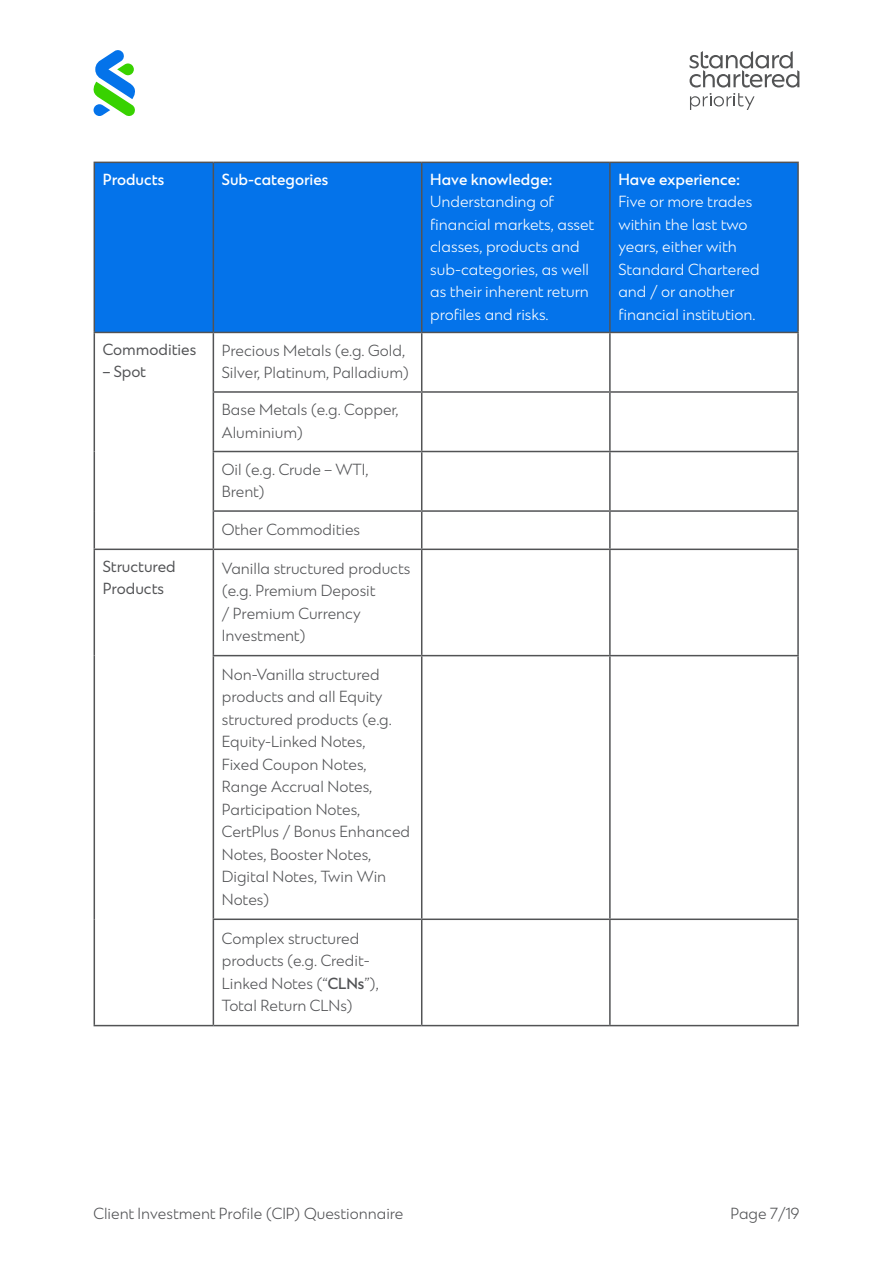
<style>
.page{position:relative;width:893px;height:1263px;background:#fff}
.page>*{position:absolute;margin:0;border:0;box-sizing:border-box;transform-origin:0 0}
.t1{font:300 15px/22.5px "SC Prosper Sans";color:#525355}
.t2{font:300 15px/22.5px "SC Prosper Sans";color:#fff}
.t3{font:500 15px "SC Prosper Sans";color:#fff}
.t4{font:15px/22.5px "SC Prosper Sans";color:#525355}
.s1{font-weight:500}
</style>
<div class="page">
<div style="left:95px;top:163px;width:702px;height:169px;background:#0473ea"></div>
<hr style="left:94px;top:162px;width:119px;height:1px;background:#525355">
<hr style="left:94px;top:163px;width:1px;height:169px;background:#525355">
<hr style="left:213px;top:162px;width:209px;height:1px;background:#525355">
<hr style="left:213px;top:163px;width:1px;height:169px;background:#525355">
<hr style="left:422px;top:162px;width:188px;height:1px;background:#525355">
<hr style="left:421px;top:163px;width:1px;height:169px;background:#525355">
<hr style="left:610px;top:162px;width:189px;height:1px;background:#525355">
<hr style="left:609px;top:163px;width:2px;height:169px;background:#525355">
<hr style="left:797px;top:163px;width:2px;height:169px;background:#525355">
<hr style="left:94px;top:332px;width:119px;height:1px;background:#525355">
<hr style="left:94px;top:333px;width:1px;height:59px;background:#525355">
<hr style="left:213px;top:332px;width:209px;height:1px;background:#525355">
<hr style="left:213px;top:333px;width:1px;height:58px;background:#525355">
<hr style="left:422px;top:332px;width:188px;height:1px;background:#525355">
<hr style="left:421px;top:333px;width:1px;height:58px;background:#525355">
<hr style="left:610px;top:332px;width:189px;height:1px;background:#525355">
<hr style="left:609px;top:333px;width:2px;height:58px;background:#525355">
<hr style="left:797px;top:333px;width:2px;height:58px;background:#525355">
<hr style="left:94px;top:392px;width:1px;height:59px;background:#525355">
<hr style="left:213px;top:391px;width:209px;height:2px;background:#525355">
<hr style="left:213px;top:393px;width:1px;height:58px;background:#525355">
<hr style="left:422px;top:391px;width:188px;height:2px;background:#525355">
<hr style="left:421px;top:393px;width:1px;height:58px;background:#525355">
<hr style="left:610px;top:391px;width:189px;height:2px;background:#525355">
<hr style="left:609px;top:393px;width:2px;height:58px;background:#525355">
<hr style="left:797px;top:393px;width:2px;height:58px;background:#525355">
<hr style="left:94px;top:451px;width:1px;height:60px;background:#525355">
<hr style="left:213px;top:451px;width:209px;height:1px;background:#525355">
<hr style="left:213px;top:452px;width:1px;height:58px;background:#525355">
<hr style="left:422px;top:451px;width:188px;height:1px;background:#525355">
<hr style="left:421px;top:452px;width:1px;height:58px;background:#525355">
<hr style="left:610px;top:451px;width:189px;height:1px;background:#525355">
<hr style="left:609px;top:452px;width:2px;height:58px;background:#525355">
<hr style="left:797px;top:452px;width:2px;height:58px;background:#525355">
<hr style="left:94px;top:511px;width:1px;height:38px;background:#525355">
<hr style="left:213px;top:510px;width:209px;height:2px;background:#525355">
<hr style="left:213px;top:512px;width:1px;height:37px;background:#525355">
<hr style="left:422px;top:510px;width:188px;height:2px;background:#525355">
<hr style="left:421px;top:512px;width:1px;height:37px;background:#525355">
<hr style="left:610px;top:510px;width:189px;height:2px;background:#525355">
<hr style="left:609px;top:512px;width:2px;height:37px;background:#525355">
<hr style="left:797px;top:512px;width:2px;height:37px;background:#525355">
<hr style="left:94px;top:549px;width:119px;height:1px;background:#525355">
<hr style="left:94px;top:550px;width:1px;height:106px;background:#525355">
<hr style="left:213px;top:549px;width:209px;height:1px;background:#525355">
<hr style="left:213px;top:550px;width:1px;height:105px;background:#525355">
<hr style="left:422px;top:549px;width:188px;height:1px;background:#525355">
<hr style="left:421px;top:550px;width:1px;height:105px;background:#525355">
<hr style="left:610px;top:549px;width:189px;height:1px;background:#525355">
<hr style="left:609px;top:550px;width:2px;height:105px;background:#525355">
<hr style="left:797px;top:550px;width:2px;height:105px;background:#525355">
<hr style="left:94px;top:656px;width:1px;height:263px;background:#525355">
<hr style="left:213px;top:655px;width:209px;height:1px;background:#525355">
<hr style="left:213px;top:656px;width:1px;height:262px;background:#525355">
<hr style="left:422px;top:655px;width:188px;height:1px;background:#525355">
<hr style="left:421px;top:656px;width:1px;height:262px;background:#525355">
<hr style="left:610px;top:655px;width:189px;height:1px;background:#525355">
<hr style="left:609px;top:656px;width:2px;height:262px;background:#525355">
<hr style="left:797px;top:656px;width:2px;height:262px;background:#525355">
<hr style="left:94px;top:919px;width:1px;height:106px;background:#525355">
<hr style="left:213px;top:918px;width:209px;height:2px;background:#525355">
<hr style="left:213px;top:920px;width:1px;height:105px;background:#525355">
<hr style="left:422px;top:918px;width:188px;height:2px;background:#525355">
<hr style="left:421px;top:920px;width:1px;height:105px;background:#525355">
<hr style="left:610px;top:918px;width:189px;height:2px;background:#525355">
<hr style="left:609px;top:920px;width:2px;height:105px;background:#525355">
<hr style="left:797px;top:920px;width:2px;height:105px;background:#525355">
<hr style="left:94px;top:1025px;width:119px;height:1px;background:#525355">
<hr style="left:213px;top:1025px;width:209px;height:1px;background:#525355">
<hr style="left:422px;top:1025px;width:188px;height:1px;background:#525355">
<hr style="left:610px;top:1025px;width:189px;height:1px;background:#525355">
<svg style="left:690px;top:51px;width:109px;height:59px"></svg>
<svg style="left:94px;top:50px;width:41px;height:66px"></svg>
<p class="t3" style="left:103px;top:168px;width:63px">Products</p>
<p class="t3" style="left:222px;top:168px;width:108px">Sub-categories</p>
<p class="t3" style="left:430px;top:168px;width:124px">Have knowledge:</p>
<p class="t2" style="left:430px;top:190px;width:166px">Understanding of financial markets, asset classes, products and sub-categories, as well as their inherent return profiles and risks.</p>
<p class="t4" style="left:103px;top:338px;width:95px">Commodities</p>
<p class="t4" style="left:103px;top:360px;width:45px">– Spot</p>
<p class="t1" style="left:222px;top:339px;width:189px">Precious Metals (e.g. Gold,<br>Silver, Platinum, Palladium)</p>
<p class="t1" style="left:222px;top:398px;width:178px">Base Metals (e.g. Copper,<br>Aluminium)</p>
<p class="t1" style="left:222px;top:458px;width:148px">Oil (e.g. Crude – WTI,<br>Brent)</p>
<p class="t1" style="left:222px;top:518px;width:140px">Other Commodities</p>
<p class="t4" style="left:103px;top:555px;width:75px">Structured<br>Products</p>
<p class="t1" style="left:222px;top:557px;width:190px">Vanilla structured products (e.g. Premium Deposit<br>/ Premium Currency<br>Investment)</p>
<p class="t1" style="left:222px;top:663px;width:190px">Non-Vanilla structured products and all Equity structured products (e.g.<br>Equity-Linked Notes,<br>Fixed Coupon Notes,<br>Range Accrual Notes,<br>Participation Notes,<br>CertPlus / Bonus Enhanced<br>Notes, Booster Notes,<br>Digital Notes, Twin Win<br>Notes)</p>
<p class="t1" style="left:222px;top:927px;width:158px">Complex structured products (e.g. Credit-<br>Linked Notes (“<span class="s1">CLNs</span>”),<br>Total Return CLNs)</p>
<p class="t3" style="left:618px;top:168px;width:123px">Have experience:</p>
<p class="t2" style="left:618px;top:190px;width:143px">Five or more trades within the last two years, either with<br>Standard Chartered and / or another financial institution.</p>
<p class="t1" style="left:94px;top:1202px;width:311px">Client Investment Profile (CIP) Questionnaire</p>
<p class="t1" style="left:730px;top:1202px;width:70px">Page 7/19</p>
</div>
